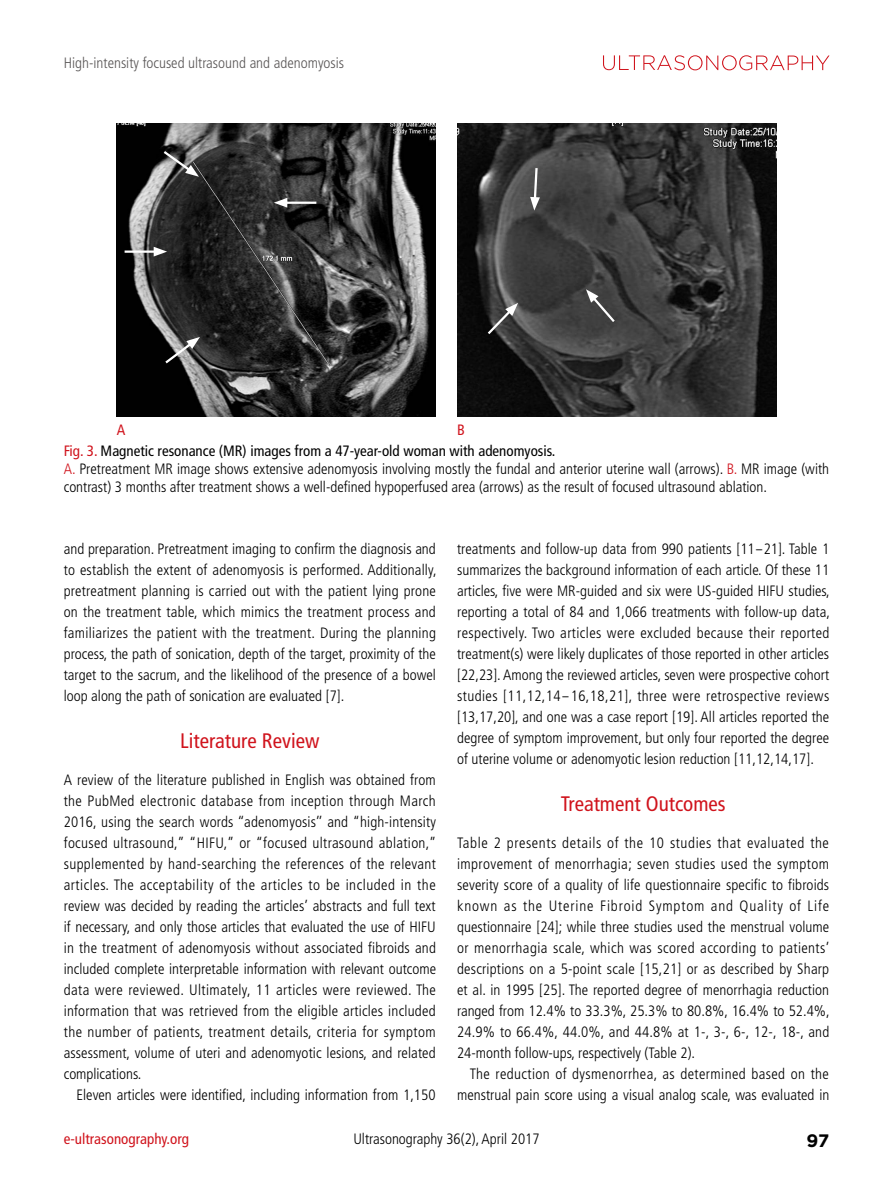
<style>
.page{position:relative;width:893px;height:1191px;background:#fff}
.page>*{position:absolute;margin:0;border:0;box-sizing:border-box;transform-origin:0 0}
.t1{font:condensed 21px "Frutiger LT Std";color:#d0131c}
.t2{font:700 18px "Gotham";color:#000}
.t3{font:300 condensed 15px/21px "Frutiger LT Std";color:#000;text-align:justify}
.t4{font:300 condensed 15px "Frutiger LT Std";color:#5a5757}
.t5{font:condensed 15px "Frutiger LT Std";color:#d0131c}
.s1{font-weight:400;color:#d0131c}
.s2{font-weight:400}
.s3{color:#d0131c}
</style>
<div class="page">
<svg style="left:603px;top:55px;width:226px;height:15px"></svg>
<img style="left:117px;top:123px;width:319px;height:294px">
<img style="left:457px;top:123px;width:319px;height:294px">
<svg style="left:161px;top:149px;width:38px;height:28px"></svg>
<hr style="left:283px;top:202px;width:33px;height:2px;background:#fff">
<svg style="left:274px;top:198px;width:13px;height:10px"></svg>
<hr style="left:125px;top:250px;width:33px;height:3px;background:#fff">
<svg style="left:154px;top:247px;width:13px;height:9px"></svg>
<svg style="left:163px;top:337px;width:37px;height:29px"></svg>
<svg style="left:485px;top:303px;width:33px;height:33px"></svg>
<svg style="left:586px;top:289px;width:31px;height:35px"></svg>
<svg style="left:530px;top:166px;width:10px;height:45px"></svg>
<p class="t4" style="left:64px;top:54px;width:282px">High-intensity focused ultrasound and adenomyosis</p>
<p class="t5" style="left:117px;top:421px;width:10px">A</p>
<p class="t5" style="left:457px;top:421px;width:9px">B</p>
<p class="t3" style="left:64px;top:442px;width:767px;line-height:18px;text-align:left"><span class="s1">Fig. 3.</span> <span class="s2">Magnetic resonance (MR) images from a 47-year-old woman with adenomyosis.<br></span><span class="s3">A.</span> Pretreatment MR image shows extensive adenomyosis involving mostly the fundal and anterior uterine wall (arrows). <span class="s3">B.</span> MR image (with contrast) 3 months after treatment shows a well-defined hypoperfused area (arrows) as the result of focused ultrasound ablation.</p>
<p class="t3" style="left:64px;top:538px;width:374px">and preparation. Pretreatment imaging to confirm the diagnosis and to establish the extent of adenomyosis is performed. Additionally, pretreatment planning is carried out with the patient lying prone on the treatment table, which mimics the treatment process and familiarizes the patient with the treatment. During the planning process, the path of sonication, depth of the target, proximity of the target to the sacrum, and the likelihood of the presence of a bowel loop along the path of sonication are evaluated [7].</p>
<h1 class="t1" style="left:180px;top:728px;width:141px">Literature Review</h1>
<p class="t3" style="left:64px;top:769px;width:374px">A review of the literature published in English was obtained from the PubMed electronic database from inception through March 2016, using the search words ‘‘adenomyosis’’ and “high-intensity focused ultrasound,” “HIFU,” or “focused ultrasound ablation,” supplemented by hand-searching the references of the relevant articles. The acceptability of the articles to be included in the review was decided by reading the articles’ abstracts and full text if necessary, and only those articles that evaluated the use of HIFU in the treatment of adenomyosis without associated fibroids and included complete interpretable information with relevant outcome data were reviewed. Ultimately, 11 articles were reviewed. The information that was retrieved from the eligible articles included the number of patients, treatment details, criteria for symptom assessment, volume of uteri and adenomyotic lesions, and related complications.</p>
<p class="t3" style="left:77px;top:1084px;width:361px">Eleven articles were identified, including information from 1,150</p>
<p class="t3" style="left:457px;top:538px;width:374px">treatments and follow-up data from 990 patients [11-21]. Table 1 summarizes the background information of each article. Of these 11 articles, five were MR-guided and six were US-guided HIFU studies, reporting a total of 84 and 1,066 treatments with follow-up data, respectively. Two articles were excluded because their reported treatment(s) were likely duplicates of those reported in other articles [22,23]. Among the reviewed articles, seven were prospective cohort studies [11,12,14-16,18,21], three were retrospective reviews [13,17,20], and one was a case report [19]. All articles reported the degree of symptom improvement, but only four reported the degree of uterine volume or adenomyotic lesion reduction [11,12,14,17].</p>
<h1 class="t1" style="left:561px;top:791px;width:166px">Treatment Outcomes</h1>
<p class="t3" style="left:457px;top:832px;width:374px">Table 2 presents details of the 10 studies that evaluated the improvement of menorrhagia; seven studies used the symptom severity score of a quality of life questionnaire specific to fibroids known as the Uterine Fibroid Symptom and Quality of Life questionnaire [24]; while three studies used the menstrual volume or menorrhagia scale, which was scored according to patients’ descriptions on a 5-point scale [15,21] or as described by Sharp et al. in 1995 [25]. The reported degree of menorrhagia reduction ranged from 12.4% to 33.3%, 25.3% to 80.8%, 16.4% to 52.4%, 24.9% to 66.4%, 44.0%, and 44.8% at 1-, 3-, 6-, 12-, 18-, and 24-month follow-ups, respectively (Table 2).</p>
<p class="t3" style="left:457px;top:1063px;width:374px;text-align:right">The reduction of dysmenorrhea, as determined based on the menstrual pain score using a visual analog scale, was evaluated in</p>
<p class="t5" style="left:64px;top:1130px;width:127px">e-ultrasonography.org</p>
<p class="t3" style="left:353px;top:1128px;width:188px">Ultrasonography 36(2), April 2017</p>
<p class="t2" style="left:806px;top:1130px;width:24px">97</p>
</div>
